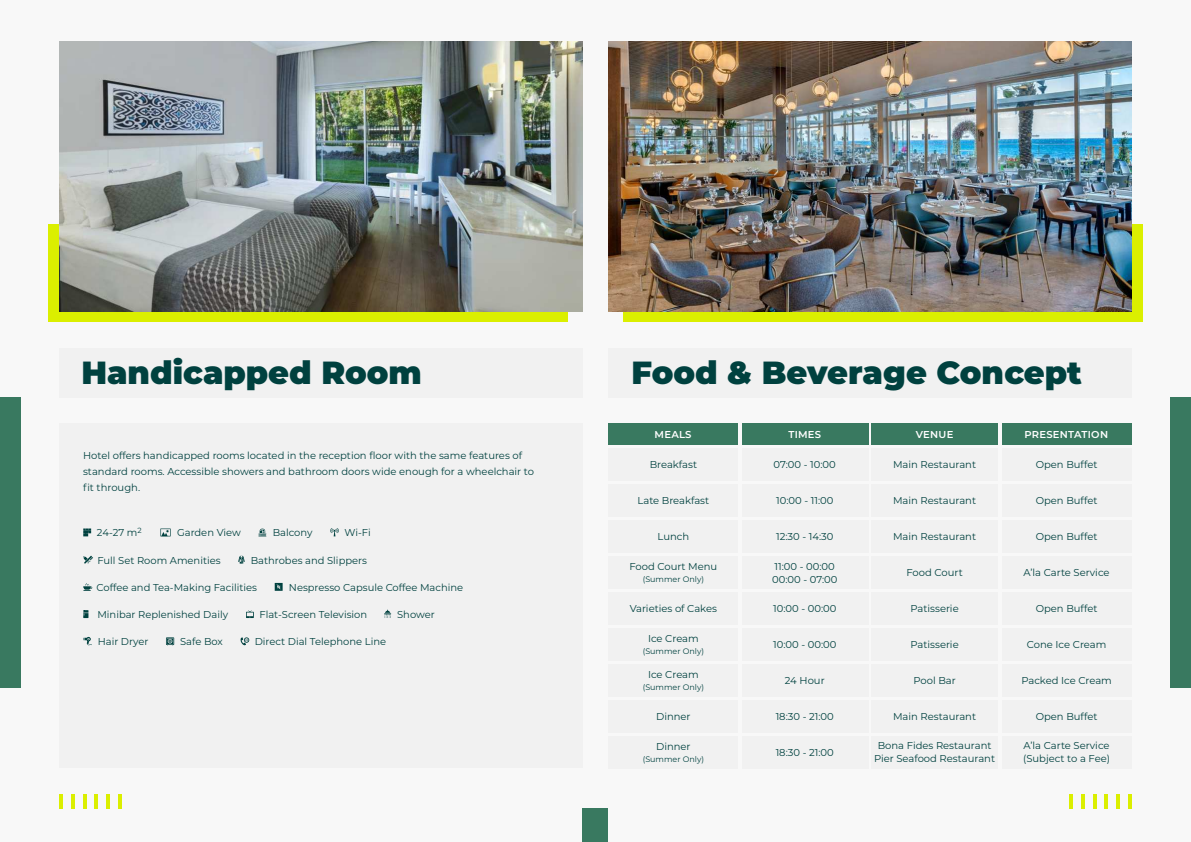
<style>
.page{position:relative;width:1191px;height:842px;background:#f8f8f8}
.page>*{position:absolute;margin:0;border:0;box-sizing:border-box;transform-origin:0 0}
.t1{font:900 32px "Montserrat";color:#00413f}
.t2{font:10px/13px "Montserrat";color:#00413f}
.t3{font:600 10px "Montserrat";letter-spacing:.025em;color:#fff}
.t4{font:8px "Montserrat";color:#00413f}
</style>
<div class="page">
<div style="left:624px;top:225px;width:519px;height:97px;background:#dbef00"></div>
<div style="left:1170px;top:398px;width:21px;height:290px;background:#397960"></div>
<hr style="left:1069px;top:794px;width:4px;height:14px;background:#dbef00">
<svg style="left:1081px;top:794px;width:3px;height:14px"></svg>
<svg style="left:1093px;top:794px;width:3px;height:14px"></svg>
<hr style="left:1104px;top:794px;width:4px;height:14px;background:#dbef00">
<hr style="left:1116px;top:794px;width:3px;height:14px;background:#dbef00">
<svg style="left:1128px;top:794px;width:3px;height:14px"></svg>
<img style="left:608px;top:41px;width:523px;height:270px">
<div style="left:48px;top:225px;width:519px;height:97px;background:#dbef00"></div>
<div style="left:0;top:398px;width:20px;height:290px;background:#397960"></div>
<hr style="left:118px;top:794px;width:4px;height:14px;background:#dbef00">
<hr style="left:106px;top:794px;width:4px;height:14px;background:#dbef00">
<hr style="left:94px;top:794px;width:4px;height:14px;background:#dbef00">
<hr style="left:83px;top:794px;width:4px;height:14px;background:#dbef00">
<hr style="left:71px;top:794px;width:4px;height:14px;background:#dbef00">
<hr style="left:59px;top:794px;width:4px;height:14px;background:#dbef00">
<img style="left:59px;top:41px;width:523px;height:270px">
<div style="left:582px;top:808px;width:26px;height:34px;background:#397960"></div>
<div style="left:59px;top:423px;width:523px;height:345px;background:#f1f1f1"></div>
<div style="left:59px;top:348px;width:523px;height:50px;background:#f1f1f1"></div>
<div style="left:608px;top:348px;width:523px;height:50px;background:#f1f1f1"></div>
<svg style="left:384px;top:610px;width:7px;height:8px"></svg>
<svg style="left:166px;top:637px;width:8px;height:8px"></svg>
<svg style="left:246px;top:610px;width:8px;height:8px"></svg>
<svg style="left:330px;top:528px;width:9px;height:5px"></svg>
<svg style="left:83px;top:637px;width:9px;height:8px"></svg>
<svg style="left:160px;top:528px;width:11px;height:8px"></svg>
<svg style="left:83px;top:583px;width:9px;height:8px"></svg>
<svg style="left:275px;top:583px;width:8px;height:8px"></svg>
<svg style="left:240px;top:637px;width:9px;height:8px"></svg>
<svg style="left:238px;top:556px;width:7px;height:8px"></svg>
<svg style="left:83px;top:556px;width:10px;height:7px"></svg>
<svg style="left:83px;top:528px;width:8px;height:8px"></svg>
<svg style="left:258px;top:529px;width:8px;height:7px"></svg>
<svg style="left:83px;top:610px;width:5px;height:8px"></svg>
<div style="left:608px;top:423px;width:130px;height:22px;background:#397960"></div>
<div style="left:1001px;top:423px;width:130px;height:22px;background:#397960"></div>
<div style="left:871px;top:423px;width:127px;height:22px;background:#397960"></div>
<div style="left:742px;top:423px;width:126px;height:22px;background:#397960"></div>
<div style="left:608px;top:448px;width:130px;height:33px;background:#f1f1f1"></div>
<div style="left:608px;top:484px;width:130px;height:33px;background:#f1f1f1"></div>
<div style="left:608px;top:520px;width:130px;height:32px;background:#f1f1f1"></div>
<div style="left:608px;top:556px;width:130px;height:32px;background:#f1f1f1"></div>
<div style="left:608px;top:628px;width:130px;height:32px;background:#f1f1f1"></div>
<div style="left:608px;top:664px;width:130px;height:32px;background:#f1f1f1"></div>
<div style="left:608px;top:736px;width:130px;height:32px;background:#f1f1f1"></div>
<div style="left:608px;top:592px;width:130px;height:32px;background:#f1f1f1"></div>
<div style="left:608px;top:700px;width:130px;height:32px;background:#f1f1f1"></div>
<div style="left:1001px;top:448px;width:130px;height:33px;background:#f1f1f1"></div>
<div style="left:1001px;top:484px;width:130px;height:33px;background:#f1f1f1"></div>
<div style="left:1001px;top:520px;width:130px;height:32px;background:#f1f1f1"></div>
<div style="left:1001px;top:556px;width:130px;height:32px;background:#f1f1f1"></div>
<div style="left:1001px;top:592px;width:130px;height:32px;background:#f1f1f1"></div>
<div style="left:1001px;top:628px;width:130px;height:32px;background:#f1f1f1"></div>
<div style="left:1001px;top:664px;width:130px;height:32px;background:#f1f1f1"></div>
<div style="left:1001px;top:700px;width:130px;height:32px;background:#f1f1f1"></div>
<div style="left:1001px;top:736px;width:130px;height:32px;background:#f1f1f1"></div>
<div style="left:871px;top:448px;width:127px;height:33px;background:#f1f1f1"></div>
<div style="left:871px;top:484px;width:127px;height:33px;background:#f1f1f1"></div>
<div style="left:871px;top:520px;width:127px;height:32px;background:#f1f1f1"></div>
<div style="left:871px;top:556px;width:127px;height:32px;background:#f1f1f1"></div>
<div style="left:871px;top:592px;width:127px;height:32px;background:#f1f1f1"></div>
<div style="left:871px;top:628px;width:127px;height:32px;background:#f1f1f1"></div>
<div style="left:871px;top:664px;width:127px;height:32px;background:#f1f1f1"></div>
<div style="left:871px;top:700px;width:127px;height:32px;background:#f1f1f1"></div>
<div style="left:871px;top:736px;width:127px;height:32px;background:#f1f1f1"></div>
<div style="left:742px;top:448px;width:126px;height:33px;background:#f1f1f1"></div>
<div style="left:742px;top:484px;width:126px;height:33px;background:#f1f1f1"></div>
<div style="left:742px;top:520px;width:126px;height:32px;background:#f1f1f1"></div>
<div style="left:742px;top:556px;width:126px;height:32px;background:#f1f1f1"></div>
<div style="left:742px;top:592px;width:126px;height:32px;background:#f1f1f1"></div>
<div style="left:742px;top:628px;width:126px;height:32px;background:#f1f1f1"></div>
<div style="left:742px;top:664px;width:126px;height:32px;background:#f1f1f1"></div>
<div style="left:742px;top:700px;width:126px;height:32px;background:#f1f1f1"></div>
<div style="left:742px;top:736px;width:126px;height:32px;background:#f1f1f1"></div>
<h1 class="t1" style="left:81px;top:358px;width:342px">Handicapped Room</h1>
<h1 class="t1" style="left:631px;top:358px;width:452px">Food &amp; Beverage Concept</h1>
<p class="t2" style="left:83px;top:448px;width:452px;line-height:16px">Hotel offers handicapped rooms located in the reception floor with the same features of standard rooms. Accessible showers and bathroom doors wide enough for a wheelchair to fit through.</p>
<p class="t2" style="left:97px;top:527px;width:46px">24-27 m<sup>2</sup></p>
<p class="t2" style="left:177px;top:527px;width:65px">Garden View</p>
<p class="t2" style="left:273px;top:527px;width:41px">Balcony</p>
<p class="t2" style="left:344px;top:527px;width:28px">Wi-Fi</p>
<p class="t2" style="left:97px;top:554px;width:125px">Full Set Room Amenities</p>
<p class="t2" style="left:251px;top:554px;width:118px">Bathrobes and Slippers</p>
<p class="t2" style="left:97px;top:581px;width:162px">Coffee and Tea-Making Facilities</p>
<p class="t2" style="left:289px;top:581px;width:176px">Nespresso Capsule Coffee Machine</p>
<p class="t2" style="left:97px;top:608px;width:132px">Minibar Replenished Daily</p>
<p class="t2" style="left:259px;top:608px;width:109px">Flat-Screen Television</p>
<p class="t2" style="left:397px;top:608px;width:39px">Shower</p>
<p class="t2" style="left:98px;top:636px;width:52px">Hair Dryer</p>
<p class="t2" style="left:180px;top:636px;width:44px">Safe Box</p>
<p class="t2" style="left:255px;top:636px;width:133px">Direct Dial Telephone Line</p>
<p class="t3" style="left:654px;top:429px;width:38px">MEALS</p>
<p class="t3" style="left:788px;top:429px;width:34px">TIMES</p>
<p class="t3" style="left:916px;top:429px;width:39px">VENUE</p>
<p class="t3" style="left:1024px;top:429px;width:85px">PRESENTATION</p>
<p class="t2" style="left:649px;top:459px;width:49px">Breakfast</p>
<p class="t2" style="left:637px;top:494px;width:73px">Late Breakfast</p>
<p class="t2" style="left:657px;top:530px;width:33px">Lunch</p>
<p class="t2" style="left:629px;top:560px;width:89px">Food Court Menu</p>
<p class="t4" style="left:642px;top:575px;width:63px">(Summer Only)</p>
<p class="t2" style="left:1035px;top:459px;width:63px">Open Buffet</p>
<p class="t2" style="left:1035px;top:494px;width:63px">Open Buffet</p>
<p class="t2" style="left:1035px;top:530px;width:63px">Open Buffet</p>
<p class="t2" style="left:1023px;top:566px;width:87px">A’la Carte Service</p>
<p class="t2" style="left:1035px;top:602px;width:63px">Open Buffet</p>
<p class="t2" style="left:1027px;top:638px;width:81px">Cone Ice Cream</p>
<p class="t2" style="left:1021px;top:674px;width:92px">Packed Ice Cream</p>
<p class="t2" style="left:1035px;top:710px;width:63px">Open Buffet</p>
<p class="t2" style="left:1023px;top:739px;width:88px">A’la Carte Service (Subject to a Fee)</p>
<p class="t2" style="left:893px;top:459px;width:85px">Main Restaurant</p>
<p class="t2" style="left:893px;top:494px;width:85px">Main Restaurant</p>
<p class="t2" style="left:893px;top:530px;width:85px">Main Restaurant</p>
<p class="t2" style="left:906px;top:566px;width:58px">Food Court</p>
<p class="t2" style="left:910px;top:602px;width:50px">Patisserie</p>
<p class="t2" style="left:910px;top:638px;width:50px">Patisserie</p>
<p class="t2" style="left:913px;top:674px;width:44px">Pool Bar</p>
<p class="t2" style="left:893px;top:710px;width:85px">Main Restaurant</p>
<p class="t2" style="left:874px;top:739px;width:122px;text-align:center">Bona Fides Restaurant<br>Pier Seafood Restaurant</p>
<p class="t2" style="left:773px;top:459px;width:64px">07:00 - 10:00</p>
<p class="t2" style="left:776px;top:494px;width:59px">10:00 - 11:00</p>
<p class="t2" style="left:776px;top:530px;width:59px">12:30 - 14:30</p>
<p class="t2" style="left:772px;top:560px;width:67px">11:00 - 00:00<br>00:00 - 07:00</p>
<p class="t2" style="left:773px;top:602px;width:65px">10:00 - 00:00</p>
<p class="t2" style="left:773px;top:638px;width:65px">10:00 - 00:00</p>
<p class="t2" style="left:785px;top:674px;width:41px">24 Hour</p>
<p class="t2" style="left:775px;top:710px;width:60px">18:30 - 21:00</p>
<p class="t2" style="left:775px;top:746px;width:60px">18:30 - 21:00</p>
<p class="t2" style="left:629px;top:602px;width:89px">Varieties of Cakes</p>
<p class="t2" style="left:648px;top:632px;width:52px">Ice Cream</p>
<p class="t4" style="left:642px;top:647px;width:63px">(Summer Only)</p>
<p class="t2" style="left:648px;top:668px;width:52px">Ice Cream</p>
<p class="t4" style="left:642px;top:683px;width:63px">(Summer Only)</p>
<p class="t2" style="left:656px;top:710px;width:36px">Dinner</p>
<p class="t2" style="left:656px;top:740px;width:36px">Dinner</p>
<p class="t4" style="left:642px;top:755px;width:63px">(Summer Only)</p>
</div>
